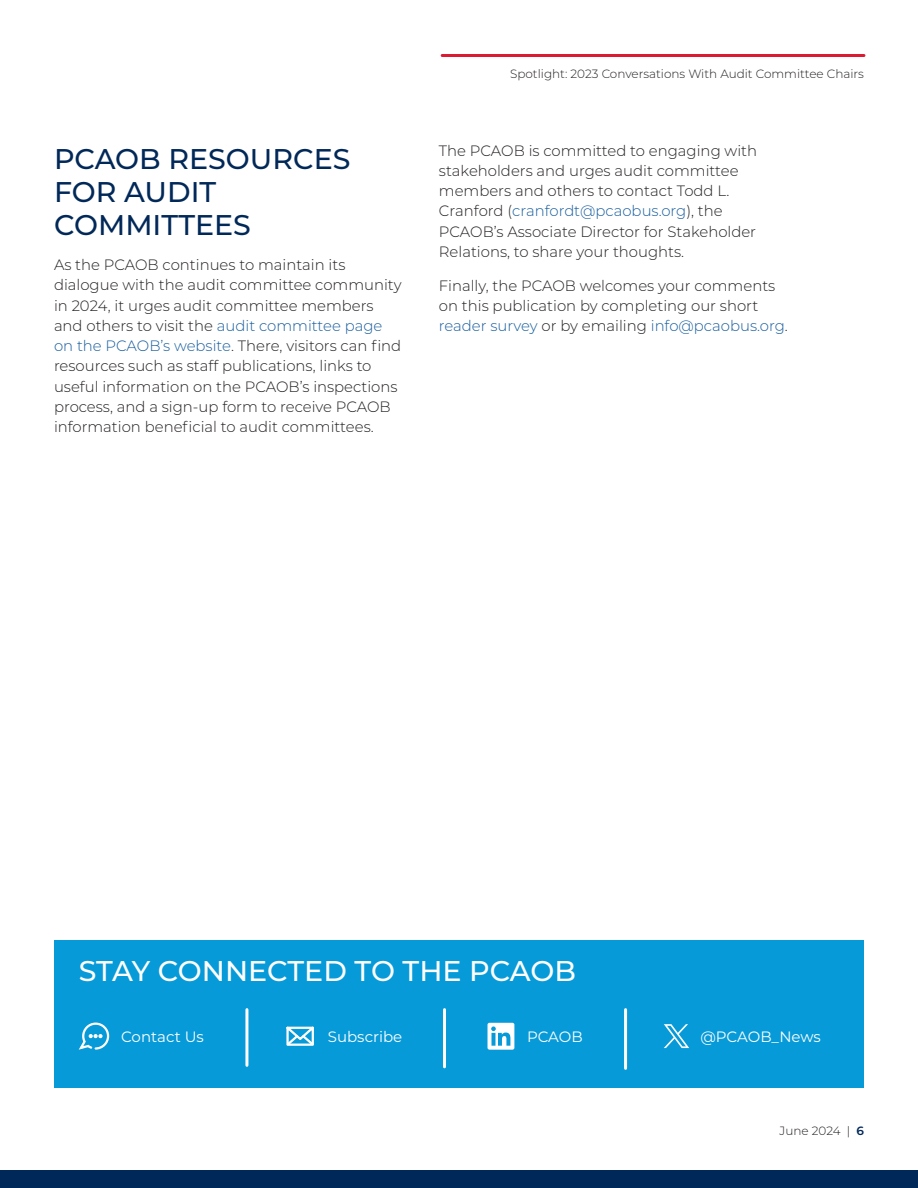
<style>
.page{position:relative;width:918px;height:1188px;background:#fff}
.page>*{position:absolute;margin:0;border:0;box-sizing:border-box;transform-origin:0 0}
.Header_1{font:500 28.5px/33px "Montserrat";color:#002858}
.t1{font:500 28.5px "Montserrat";color:#fff}
.Body_Copy{font:300 15px/20.2px "Montserrat";color:#231f20}
.t2{font:15px "Montserrat";color:#fff}
.t3{font:300 12px "Montserrat";color:#231f20}
.s1{color:#175d9e}
.s2{font-weight:600;color:#002858}
</style>
<div class="page">
<hr style="left:442px;top:54px;width:422px;height:3px;background:#dc1a32">
<div style="left:0;top:1170px;width:918px;height:18px;background:#002858"></div>
<div style="left:54px;top:940px;width:810px;height:148px;background:#069ad9"></div>
<svg style="left:488px;top:1023px;width:26px;height:27px"></svg>
<hr style="left:443px;top:1010px;width:3px;height:57px;background:#fff">
<hr style="left:624px;top:1010px;width:3px;height:58px;background:#fff">
<svg style="left:286px;top:1026px;width:28px;height:20px"></svg>
<svg style="left:78px;top:1022px;width:32px;height:28px"></svg>
<hr style="left:245px;top:1010px;width:3px;height:55px;background:#fff">
<svg style="left:664px;top:1024px;width:25px;height:24px"></svg>
<p class="Header_1" style="left:54px;top:141px;width:298px">PCAOB RESOURCES<br>FOR AUDIT<br>COMMITTEES</p>
<p class="Body_Copy" style="left:54px;top:254px;width:349px">As the PCAOB continues to maintain its dialogue with the audit committee community in 2024, it urges audit committee members and others to visit the <span class="s1">audit committee page on the PCAOB’s website</span>. There, visitors can find resources such as staff publications, links to useful information on the PCAOB’s inspections process, and a sign-up form to receive PCAOB information beneficial to audit committees.</p>
<p class="t3" style="left:510px;top:66px;width:355px">Spotlight: 2023 Conversations With Audit Committee Chairs</p>
<p class="Body_Copy" style="left:439px;top:140px;width:320px">The PCAOB is committed to engaging with stakeholders and urges audit committee members and others to contact Todd L.<br>Cranford (<span class="s1">cranfordt@pcaobus.org</span>), the PCAOB’s Associate Director for Stakeholder Relations, to share your thoughts.</p>
<p class="Body_Copy" style="left:439px;top:275px;width:350px">Finally, the PCAOB welcomes your comments on this publication by completing our short <span class="s1">reader survey</span> or by emailing <span class="s1">info@pcaobus.org</span>.</p>
<p class="t1" style="left:79px;top:951px;width:499px">STAY CONNECTED TO THE PCAOB</p>
<p class="t2" style="left:121px;top:1027px;width:84px">Contact Us</p>
<p class="t2" style="left:328px;top:1027px;width:76px">Subscribe</p>
<p class="t2" style="left:527px;top:1027px;width:57px">PCAOB</p>
<p class="t2" style="left:700px;top:1027px;width:122px">@PCAOB_News</p>
<p class="t3" style="left:780px;top:1123px;width:86px">June 2024 | <span class="s2">6</span></p>
</div>
